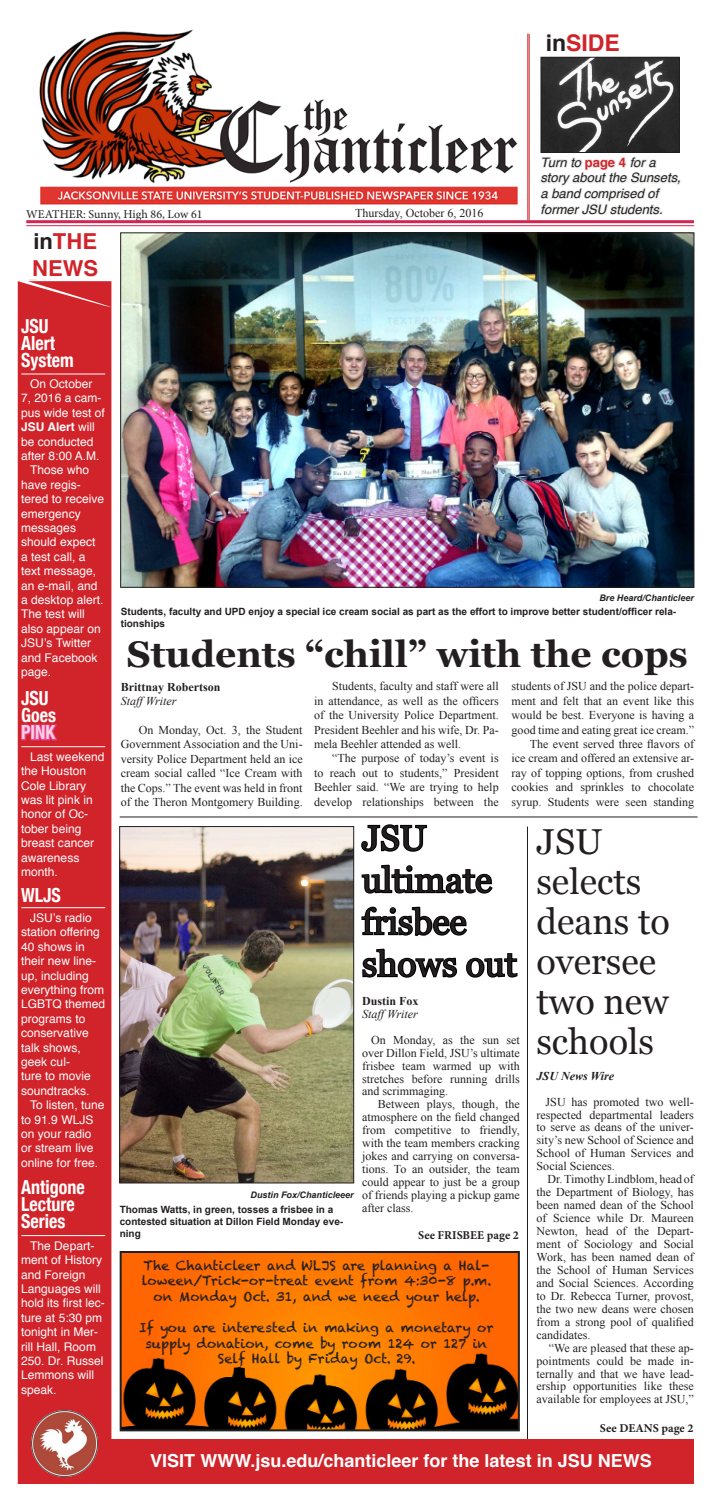
<style>
.page{position:relative;width:712px;height:1512px;background:#fff}
.page>*{position:absolute;margin:0;border:0;box-sizing:border-box;transform-origin:0 0}
.t1{font:700 37px "Georgia";color:#231f20}
.t2{font:36px/40px "Georgia";color:#231f20}
.t3{font:35px/42px "Georgia";color:#231f20}
.t4{font:700 23px "Helvetica";color:#d1232a}
.t5{font:700 22px "Helvetica";color:#d1232a}
.t6{font:700 condensed 19.4px/17px "Helvetica Neue";color:#fff;scale:.93 1}
.t7{font:700 condensed 19.4px "Helvetica Neue";color:#f9d2e2;scale:.93 1}
.t8{font:700 18px "Helvetica";color:#fff}
.t9{font:13px/15.6px "Chalkduster";color:#231f20;text-align:center}
.t10{font:italic 13px/15.6px "Helvetica";color:#231f20}
.t11{font:12px/14.4px "Times New Roman";color:#231f20;text-align:justify}
.t12{font:12px/14.4px "Helvetica";color:#fff}
.t13{font:700 12px "Minion Pro";color:#231f20}
.t14{font:12px "Minion Pro";color:#231f20}
.t15{font:700 12px "Times New Roman";color:#231f20}
.t16{font:italic 12px "Times New Roman";color:#231f20}
.t17{font:italic 700 12px "Times New Roman";color:#231f20}
.t18{font:700 10px/12px "Arial";color:#231f20}
.t19{font:italic 700 9px "Arial";color:#231f20}
.s1{color:#231f20}
.s2{font-weight:700;font-style:normal;color:#d1232a}
.s3{font-weight:700}
</style>
<div class="page">
<hr style="left:26px;top:225px;width:667px;height:1px;background:#d12650">
<hr style="left:26px;top:220px;width:667px;height:3px;background:#d12650">
<hr style="left:527px;top:827px;width:1px;height:613px;background:#231f20">
<hr style="left:120px;top:816px;width:577px;height:1px;background:#231f20">
<img style="left:39px;top:29px;width:479px;height:176px">
<svg style="left:18px;top:281px;width:202px;height:1203px;fill:#d1232a"></svg>
<hr style="left:528px;top:34px;width:1px;height:186px;background:#d1232a">
<hr style="left:527px;top:34px;width:1px;height:186px;background:#d1232a">
<div style="left:108px;top:1439px;width:585px;height:45px;background:#d1232a"></div>
<hr style="left:21px;top:374px;width:84px;height:1px;background:#fff">
<img style="left:32px;top:1411px;width:66px;height:66px">
<svg style="left:540px;top:152px;width:141px;height:63px"></svg>
<img style="left:542px;top:59px;width:135px;height:92px">
<div style="left:540px;top:57px;width:139px;height:96px;border:1px solid #231f20"></div>
<img style="left:122px;top:234px;width:570px;height:352px">
<svg style="left:20px;top:717px;width:39px;height:24px"></svg>
<hr style="left:21px;top:746px;width:84px;height:1px;background:#fff">
<hr style="left:21px;top:907px;width:84px;height:1px;background:#fff">
<hr style="left:21px;top:1235px;width:84px;height:1px;background:#fff">
<img style="left:123px;top:1254px;width:393px;height:174px">
<div style="left:120px;top:1251px;width:399px;height:180px;border:2px solid #231f20"></div>
<svg style="left:361px;top:824px;width:66px;height:28px"></svg>
<svg style="left:361px;top:864px;width:132px;height:30px"></svg>
<svg style="left:361px;top:906px;width:107px;height:31px"></svg>
<svg style="left:362px;top:948px;width:96px;height:30px"></svg>
<svg style="left:466px;top:953px;width:52px;height:25px"></svg>
<img style="left:121px;top:828px;width:231px;height:353px">
<div style="left:119px;top:826px;width:235px;height:357px;border:1px solid #231f20"></div>
<p class="t14" style="left:26px;top:206px;width:178px">WEATHER: Sunny, High 86, Low 61</p>
<p class="t11" style="left:355px;top:205px;width:130px">Thursday, October 6, 2016</p>
<p class="t5" style="left:33px;top:224px;width:65px"><span class="s1">in</span>THE</p>
<p class="t5" style="left:32px;top:250px;width:67px">NEWS</p>
<p class="t4" style="left:545px;top:24px;width:76px"><span class="s1">in</span>SIDE</p>
<p class="t10" style="left:540px;top:155px;width:142px">Turn to <span class="s2">page 4</span> for a story about the Sunsets, a band comprised of former JSU students.</p>
<p class="t6" style="left:21px;top:317px;width:31px">JSU</p>
<p class="t6" style="left:21px;top:334px;width:38px">Alert</p>
<p class="t6" style="left:21px;top:351px;width:58px">System</p>
<p class="t12" style="left:21px;top:377px;width:85px;text-indent:9px">On October<br>7, 2016 a cam&shy;pus wide test of<br><span class="s3">JSU Alert</span> will be conducted after 8:00 A.M.</p>
<p class="t12" style="left:21px;top:463px;width:84px;text-indent:9px">Those who have regis&shy;tered to receive emergency messages should expect a test call, a text message, an e-mail, and a desktop alert.<br>The test will also appear on<br>JSU’s Twitter and Facebook page.</p>
<p class="t6" style="left:21px;top:690px;width:31px">JSU</p>
<p class="t6" style="left:21px;top:707px;width:39px">Goes</p>
<p class="t7" style="left:21px;top:721px;width:38px">PINK</p>
<p class="t12" style="left:21px;top:750px;width:85px;text-indent:9px">Last weekend the Houston<br>Cole Library was lit pink in honor of Oc&shy;tober being breast cancer awareness month.</p>
<p class="t6" style="left:21px;top:886px;width:44px">WLJS</p>
<p class="t12" style="left:21px;top:911px;width:85px;text-indent:9px">JSU’s radio station offering<br>40 shows in their new line&shy;up, including everything from<br>LGBTQ themed programs to conservative talk shows, geek cul-<br>ture to movie soundtracks.</p>
<p class="t12" style="left:21px;top:1098px;width:85px;text-indent:9px">To listen, tune to 91.9 WLJS on your radio or stream live online for free.</p>
<p class="t6" style="left:21px;top:1178px;width:70px">Antigone<br>Lecture<br>Series</p>
<p class="t12" style="left:21px;top:1239px;width:85px;text-indent:9px">The Depart&shy;ment of History and Foreign<br>Languages will hold its first lec&shy;ture at 5:30 pm tonight in Mer&shy;rill Hall, Room<br>250. Dr. Russel<br>Lemmons will speak.</p>
<p class="t19" style="left:599px;top:592px;width:96px">Bre Heard/Chanticleer</p>
<p class="t18" style="left:121px;top:606px;width:557px">Students, faculty and UPD enjoy a special ice cream social as part as the effort to improve better student/officer rela&shy;tionships</p>
<p class="t1" style="left:127px;top:633px;width:562px">Students “chill” with the cops</p>
<p class="t15" style="left:121px;top:679px;width:101px">Brittnay Robertson</p>
<p class="t16" style="left:121px;top:693px;width:57px">Staff Writer</p>
<p class="t11" style="left:121px;top:723px;width:183px;text-indent:18px">On Monday, Oct. 3, the Student Government Association and the Uni&shy;versity Police Department held an ice cream social called “Ice Cream with the Cops.” The event was held in front of the Theron Montgomery Building.</p>
<p class="t11" style="left:314px;top:679px;width:186px;text-indent:18px">Students, faculty and staff were all in attendance, as well as the officers of the University Police Department.<br>President Beehler and his wife, Dr. Pa&shy;mela Beehler attended as well.</p>
<p class="t11" style="left:314px;top:751px;width:186px;text-indent:18px">“The purpose of today’s event is to reach out to students,” President Beehler said. “We are trying to help develop relationships between the</p>
<p class="t11" style="left:511px;top:679px;width:184px">students of JSU and the police depart&shy;ment and felt that an event like this would be best. Everyone is having a good time and eating great ice cream.”</p>
<p class="t11" style="left:511px;top:737px;width:184px;text-indent:18px">The event served three flavors of ice cream and offered an extensive ar&shy;ray of topping options, from crushed cookies and sprinkles to chocolate syrup. Students were seen standing</p>
<p class="t3" style="left:362px;top:817px;width:66px">JSU</p>
<p class="t3" style="left:362px;top:859px;width:131px">ultimate frisbee</p>
<p class="t3" style="left:362px;top:943px;width:156px">shows out</p>
<p class="t15" style="left:362px;top:992px;width:58px">Dustin Fox</p>
<p class="t16" style="left:362px;top:1005px;width:57px">Staff Writer</p>
<p class="t11" style="left:362px;top:1033px;width:159px;line-height:12.9px;text-indent:9px">On Monday, as the sun set over Dillon Field, JSU’s ultimate frisbee team warmed up with stretches before running drills and scrimmaging.</p>
<p class="t11" style="left:362px;top:1098px;width:159px;line-height:13px;text-indent:16px">Between plays, though, the atmosphere on the field changed from competitive to friendly, with the team members cracking jokes and carrying on conversa&shy;tions. To an outsider, the team could appear to just be a group of friends playing a pickup game after class.</p>
<p class="t13" style="left:418px;top:1227px;width:102px">See FRISBEE page 2</p>
<p class="t19" style="left:250px;top:1189px;width:105px">Dustin Fox/Chanticleeer</p>
<p class="t18" style="left:120px;top:1204px;width:225px">Thomas Watts, in green, tosses a frisbee in a contested situation at Dillon Field Monday eve&shy;ning</p>
<p class="t9" style="left:142px;top:1258px;width:351px">The Chanticleer and WLJS are planning a Hal&shy;loween/Trick-or-treat event from 4:30-8 p.m. on Monday Oct. 31, and we need your help.</p>
<p class="t9" style="left:139px;top:1320px;width:356px">If you are interested in making a monetary or supply donation, come by room 124 or 127 in<br>Self Hall by Friday Oct. 29.</p>
<p class="t2" style="left:536px;top:821px;width:68px">JSU</p>
<p class="t2" style="left:536px;top:861px;width:135px">selects deans to oversee two new schools</p>
<p class="t17" style="left:536px;top:1067px;width:79px">JSU News Wire</p>
<p class="t11" style="left:536px;top:1095px;width:159px;line-height:13px;text-indent:9px">JSU has promoted two well&shy;respected departmental leaders to serve as deans of the univer&shy;sity’s new School of Science and School of Human Services and Social Sciences.</p>
<p class="t11" style="left:536px;top:1173px;width:159px;line-height:12.9px;text-indent:11px">Dr. Timothy Lindblom, head of the Department of Biology, has been named dean of the School of Science while Dr. Maureen Newton, head of the Depart&shy;ment of Sociology and Social Work, has been named dean of the School of Human Services and Social Sciences. According to Dr. Rebecca Turner, provost, the two new deans were chosen from a strong pool of qualified candidates.</p>
<p class="t11" style="left:536px;top:1341px;width:159px;line-height:13px;text-indent:12px">“We are pleased that these ap&shy;pointments could be made in&shy;ternally and that we have lead&shy;ership opportunities like these available for employees at JSU,”</p>
<p class="t13" style="left:599px;top:1420px;width:95px">See DEANS page 2</p>
<p class="t8" style="left:150px;top:1446px;width:503px">VISIT WWW.jsu.edu/chanticleer for the latest in JSU NEWS</p>
</div>
